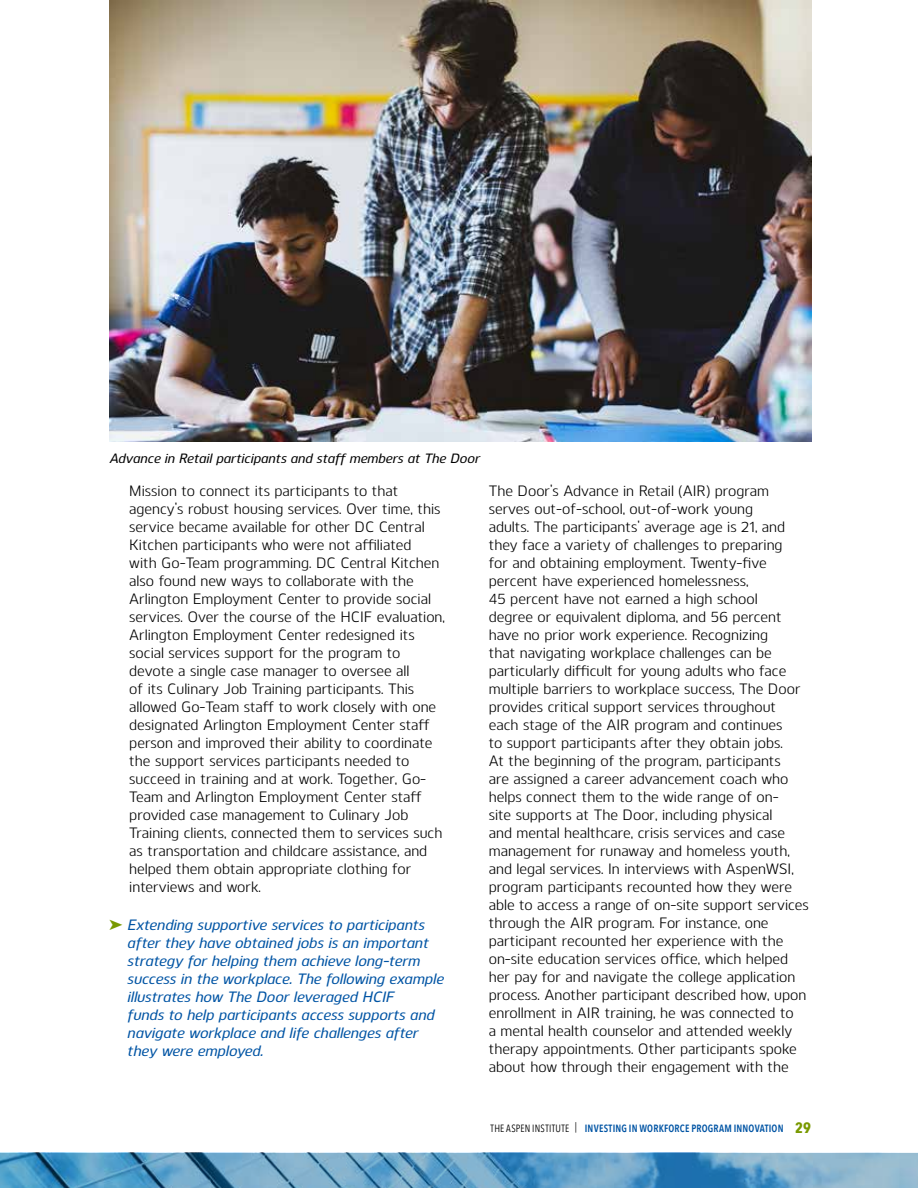
<style>
.page{position:relative;width:918px;height:1188px;background:#fff}
.page>*{position:absolute;margin:0;border:0;box-sizing:border-box;transform-origin:0 0}
.t1{font:15px/18px "Kobern";color:#000}
.t2{font:italic 500 15px/18px "Kobern";color:#0054a4}
.t3{font:italic 500 13.5px "Kobern";color:#000}
.t4{font:600 10.5px "Avenir Next Condensed";letter-spacing:.02em;color:#0054a4;scale:.95 1}
.s1{color:#799900}
.s2{font-weight:400;color:#000}
.s3{font-weight:700;font-size:15px;color:#799900}
</style>
<div class="page">
<img style="left:0;top:1153px;width:918px;height:35px">
<img style="left:109px;top:0;width:703px;height:442px">
<p class="t3" style="left:109px;top:450px;width:372px">Advance in Retail participants and staff members at The Door</p>
<p class="t1" style="left:129px;top:481px;width:317px">Mission to connect its participants to that agency’s robust housing services. Over time, this service became available for other DC Central Kitchen participants who were not affiliated<br>with Go-Team programming. DC Central Kitchen also found new ways to collaborate with the Arlington Employment Center to provide social services. Over the course of the HCIF evaluation, Arlington Employment Center redesigned its social services support for the program to devote a single case manager to oversee all<br>of its Culinary Job Training participants. This allowed Go-Team staff to work closely with one designated Arlington Employment Center staff person and improved their ability to coordinate the support services participants needed to succeed in training and at work. Together, Go-Team and Arlington Employment Center staff provided case management to Culinary Job Training clients, connected them to services such as transportation and childcare assistance, and helped them obtain appropriate clothing for interviews and work.</p>
<p class="t2" style="left:127px;top:915px;width:318px;text-indent:-18px"><span class="s1">➤</span> Extending supportive services to participants after they have obtained jobs is an important strategy for helping them achieve long-term success in the workplace. The following example illustrates how The Door leveraged HCIF<br>funds to help participants access supports and navigate workplace and life challenges after they were employed.</p>
<p class="t1" style="left:489px;top:481px;width:322px">The Door’s Advance in Retail (AIR) program serves out-of-school, out-of-work young<br>adults. The participants’ average age is 21, and they face a variety of challenges to preparing<br>for and obtaining employment. Twenty-five percent have experienced homelessness,<br>45 percent have not earned a high school<br>degree or equivalent diploma, and 56 percent have no prior work experience. Recognizing<br>that navigating workplace challenges can be particularly difficult for young adults who face multiple barriers to workplace success, The Door provides critical support services throughout each stage of the AIR program and continues<br>to support participants after they obtain jobs.<br>At the beginning of the program, participants<br>are assigned a career advancement coach who helps connect them to the wide range of on-<br>site supports at The Door, including physical<br>and mental healthcare, crisis services and case management for runaway and homeless youth, and legal services. In interviews with AspenWSI, program participants recounted how they were able to access a range of on-site support services through the AIR program. For instance, one participant recounted her experience with the on-site education services office, which helped her pay for and navigate the college application process. Another participant described how, upon enrollment in AIR training, he was connected to<br>a mental health counselor and attended weekly therapy appointments. Other participants spoke about how through their engagement with the</p>
<p class="t4" style="left:491px;top:1119px;width:339px"><span class="s2">THE ASPEN INSTITUTE |</span> INVESTING IN WORKFORCE PROGRAM INNOVATION <span class="s3">29</span></p>
</div>
